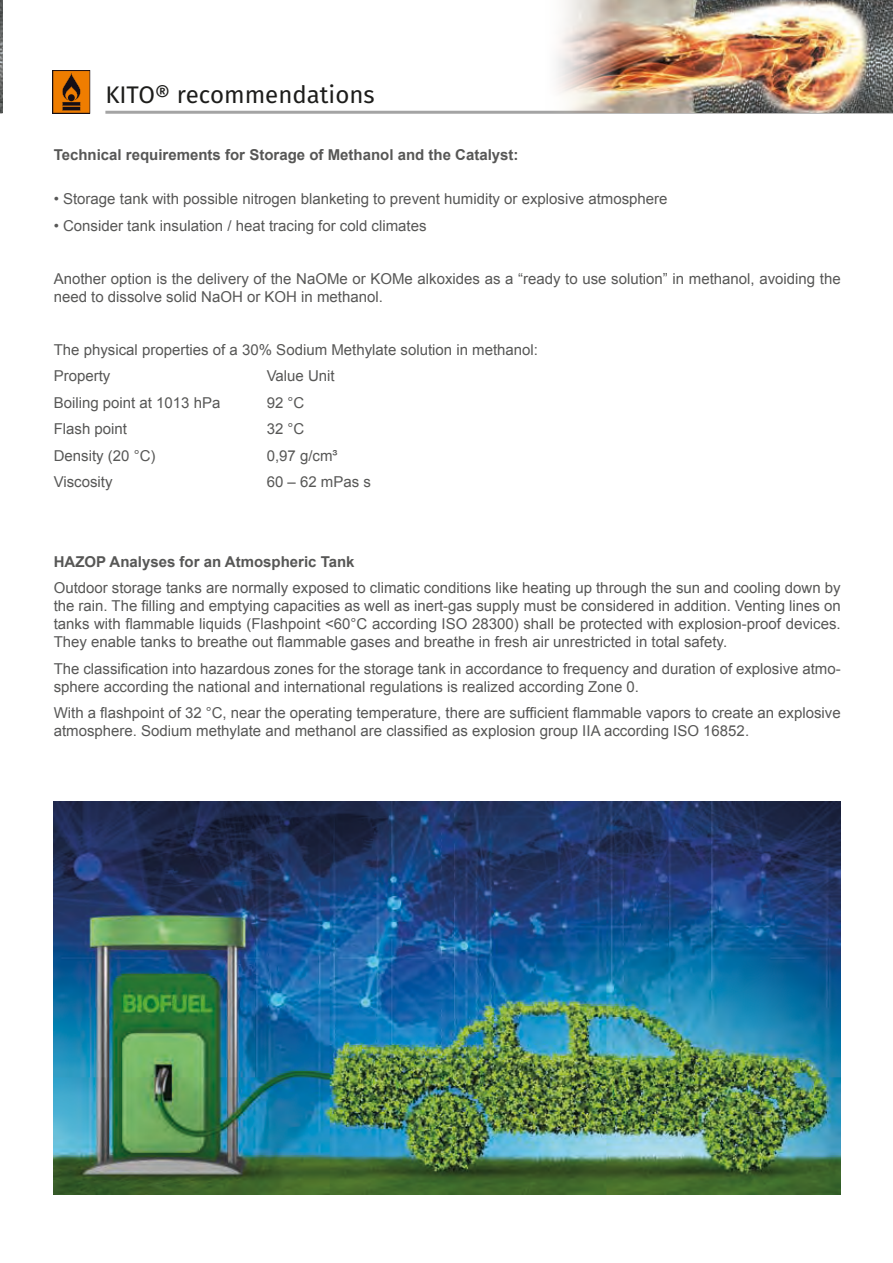
<style>
.page{position:relative;width:893px;height:1263px;background:#fff}
.page>*{position:absolute;margin:0;border:0;box-sizing:border-box;transform-origin:0 0}
.t1{font:24px "Fira Sans";color:#1d1d1b}
.t2{font:15px/18px "Arial";color:#575756}
.t3{font:700 15px "Arial";color:#575756}
.t4{font:italic 13.05px "Fira Sans";color:#555353;scale:.9 1}
</style>
<div class="page">
<img style="left:0;top:0;width:3px;height:113px">
<hr style="left:105px;top:111px;width:788px;height:3px;background:#a4a4a4">
<svg style="left:52px;top:70px;width:38px;height:44px;background:#ac5b07"></svg>
<img style="left:534px;top:0;width:359px;height:113px">
<img style="left:54px;top:801px;width:787px;height:394px">
<h1 class="t1" style="left:105px;top:77px;width:271px">KITO® recommendations</h1>
<p class="t3" style="left:54px;top:144px;width:466px">Technical requirements for Storage of Methanol and the Catalyst:</p>
<p class="t2" style="left:54px;top:190px;width:615px">• Storage tank with possible nitrogen blanketing to prevent humidity or explosive atmosphere</p>
<p class="t2" style="left:54px;top:217px;width:374px">• Consider tank insulation / heat tracing for cold climates</p>
<p class="t2" style="left:54px;top:270px;width:788px">Another option is the delivery of the NaOMe or KOMe alkoxides as a “ready to use solution” in methanol, avoiding the need to dissolve solid NaOH or KOH in methanol.</p>
<p class="t4" style="left:50px;top:151px;width:189px">QUALITÄT ⋅ SCHUTZ ⋅ SICHERHEIT</p>
<p class="t2" style="left:54px;top:336px;width:486px;line-height:26.5px">The physical properties of a 30% Sodium Methylate solution in methanol:<br>Property</p>
<p class="t2" style="left:267px;top:367px;width:70px">Value Unit</p>
<p class="t2" style="left:54px;top:394px;width:168px">Boiling point at 1013 hPa</p>
<p class="t2" style="left:267px;top:394px;width:39px">92 °C</p>
<p class="t2" style="left:54px;top:420px;width:75px">Flash point</p>
<p class="t2" style="left:267px;top:420px;width:39px">32 °C</p>
<p class="t2" style="left:54px;top:447px;width:103px">Density (20 °C)</p>
<p class="t2" style="left:267px;top:447px;width:72px">0,97 g/cm³</p>
<p class="t2" style="left:54px;top:473px;width:60px">Viscosity</p>
<p class="t2" style="left:267px;top:473px;width:106px">60 – 62 mPas s</p>
<p class="t3" style="left:54px;top:552px;width:302px">HAZOP Analyses for an Atmospheric Tank</p>
<p class="t2" style="left:54px;top:579px;width:788px;text-align:justify">Outdoor storage tanks are normally exposed to climatic conditions like heating up through the sun and cooling down by the rain. The filling and emptying capacities as well as inert-gas supply must be considered in addition. Venting lines on tanks with flammable liquids (Flashpoint &lt;60°C according ISO 28300) shall be protected with explosion-proof devices.<br>They enable tanks to breathe out flammable gases and breathe in fresh air unrestricted in total safety.</p>
<p class="t2" style="left:54px;top:660px;width:788px">The classification into hazardous zones for the storage tank in accordance to frequency and duration of explosive atmo&shy;sphere according the national and international regulations is realized according Zone 0.</p>
<p class="t2" style="left:54px;top:704px;width:788px">With a flashpoint of 32 °C, near the operating temperature, there are sufficient flammable vapors to create an explosive atmosphere. Sodium methylate and methanol are classified as explosion group IIA according ISO 16852.</p>
</div>
